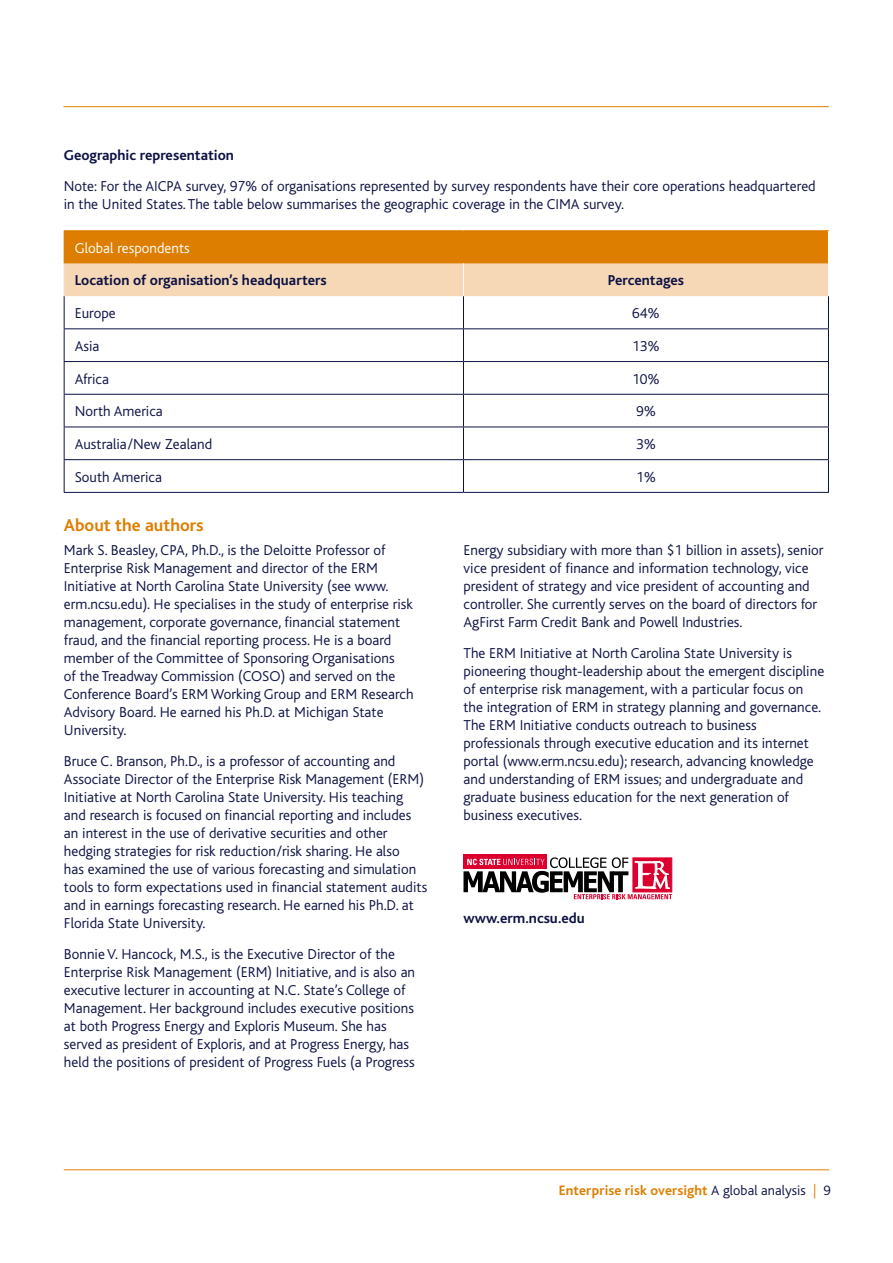
<style>
.page{position:relative;width:893px;height:1263px;background:#fff}
.page>*{position:absolute;margin:0;border:0;box-sizing:border-box;transform-origin:0 0}
.t1{font:700 18px "Bliss";color:#de7e00}
.t2{font:300 15px/18px "Bliss";color:#0c1143}
.t3{font:700 15px "Bliss";color:#0c1143}
.t4{font:300 15px "Bliss";color:#fff}
.t5{font:700 14.25px "Bliss";letter-spacing:.01em;color:#de7e00}
.s1{font-weight:300;color:#0c1143}
.s2{font-weight:300}
</style>
<div class="page">
<hr style="left:64px;top:1169px;width:765px;height:1px;background:#de7e00">
<hr style="left:63px;top:106px;width:766px;height:1px;background:#de7e00">
<div style="left:64px;top:231px;width:764px;height:32px;background:#de7e00"></div>
<div style="left:65px;top:263px;width:763px;height:33px;background:#f7d8b6"></div>
<hr style="left:64px;top:296px;width:1px;height:32px;background:#0c1143">
<hr style="left:463px;top:296px;width:1px;height:32px;background:#0c1143">
<hr style="left:828px;top:296px;width:1px;height:32px;background:#0c1143">
<hr style="left:64px;top:328px;width:399px;height:1px;background:#0c1143">
<hr style="left:64px;top:329px;width:1px;height:32px;background:#0c1143">
<hr style="left:463px;top:328px;width:366px;height:1px;background:#0c1143">
<hr style="left:463px;top:329px;width:1px;height:32px;background:#0c1143">
<hr style="left:828px;top:329px;width:1px;height:32px;background:#0c1143">
<hr style="left:64px;top:361px;width:399px;height:1px;background:#0c1143">
<hr style="left:64px;top:362px;width:1px;height:32px;background:#0c1143">
<hr style="left:463px;top:361px;width:366px;height:1px;background:#0c1143">
<hr style="left:463px;top:362px;width:1px;height:32px;background:#0c1143">
<hr style="left:828px;top:362px;width:1px;height:32px;background:#0c1143">
<hr style="left:64px;top:394px;width:399px;height:1px;background:#0c1143">
<hr style="left:64px;top:395px;width:1px;height:32px;background:#0c1143">
<hr style="left:463px;top:394px;width:366px;height:1px;background:#0c1143">
<hr style="left:463px;top:395px;width:1px;height:32px;background:#0c1143">
<hr style="left:828px;top:395px;width:1px;height:32px;background:#0c1143">
<hr style="left:64px;top:427px;width:399px;height:1px;background:#0c1143">
<hr style="left:64px;top:427px;width:1px;height:32px;background:#0c1143">
<hr style="left:463px;top:427px;width:366px;height:1px;background:#0c1143">
<hr style="left:463px;top:427px;width:1px;height:32px;background:#0c1143">
<hr style="left:828px;top:427px;width:1px;height:32px;background:#0c1143">
<hr style="left:64px;top:459px;width:399px;height:1px;background:#0c1143">
<hr style="left:64px;top:460px;width:1px;height:32px;background:#0c1143">
<hr style="left:463px;top:459px;width:366px;height:1px;background:#0c1143">
<hr style="left:463px;top:460px;width:1px;height:32px;background:#0c1143">
<hr style="left:828px;top:460px;width:1px;height:32px;background:#0c1143">
<hr style="left:64px;top:492px;width:399px;height:1px;background:#0c1143">
<hr style="left:463px;top:492px;width:366px;height:1px;background:#0c1143">
<hr style="left:64px;top:230px;width:399px;height:1px;background:#de7e00">
<hr style="left:463px;top:230px;width:366px;height:1px;background:#de7e00">
<hr style="left:463px;top:263px;width:1px;height:33px;background:#fff">
<hr style="left:64px;top:263px;width:1px;height:33px;background:#f7d8b6">
<div style="left:463px;top:855px;width:84px;height:14px;background:#dc002e"></div>
<svg style="left:463px;top:857px;width:209px;height:42px"></svg>
<p class="t3" style="left:64px;top:148px;width:172px">Geographic representation</p>
<p class="t2" style="left:64px;top:177px;width:753px">Note: For the AICPA survey, 97% of organisations represented by survey respondents have their core operations headquartered in the United States. The table below summarises the geographic coverage in the CIMA survey.</p>
<p class="t4" style="left:75px;top:240px;width:116px">Global respondents</p>
<p class="t3" style="left:75px;top:273px;width:253px">Location of organisation’s headquarters</p>
<p class="t3" style="left:608px;top:273px;width:78px">Percentages</p>
<p class="t2" style="left:75px;top:305px;width:43px">Europe</p>
<p class="t2" style="left:632px;top:305px;width:29px">64%</p>
<p class="t2" style="left:75px;top:337px;width:26px">Asia</p>
<p class="t2" style="left:632px;top:337px;width:29px">13%</p>
<p class="t2" style="left:75px;top:370px;width:36px">Africa</p>
<p class="t2" style="left:632px;top:370px;width:29px">10%</p>
<p class="t2" style="left:75px;top:403px;width:90px">North America</p>
<p class="t2" style="left:636px;top:403px;width:21px">9%</p>
<p class="t2" style="left:75px;top:435px;width:139px">Australia/New Zealand</p>
<p class="t2" style="left:636px;top:435px;width:21px">3%</p>
<p class="t2" style="left:75px;top:468px;width:89px">South America</p>
<p class="t2" style="left:636px;top:468px;width:21px">1%</p>
<p class="t1" style="left:64px;top:515px;width:142px">About the authors</p>
<p class="t2" style="left:64px;top:541px;width:351px">Mark S. Beasley, CPA, Ph.D., is the Deloitte Professor of Enterprise Risk Management and director of the ERM Initiative at North Carolina State University (see www. erm.ncsu.edu). He specialises in the study of enterprise risk management, corporate governance, financial statement fraud, and the financial reporting process. He is a board member of the Committee of Sponsoring Organisations<br>of the Treadway Commission (COSO) and served on the Conference Board’s ERM Working Group and ERM Research Advisory Board. He earned his Ph.D. at Michigan State University.</p>
<p class="t2" style="left:64px;top:752px;width:365px">Bruce C. Branson, Ph.D., is a professor of accounting and Associate Director of the Enterprise Risk Management (ERM)<br>Initiative at North Carolina State University. His teaching and research is focused on financial reporting and includes an interest in the use of derivative securities and other hedging strategies for risk reduction/risk sharing. He also<br>has examined the use of various forecasting and simulation tools to form expectations used in financial statement audits and in earnings forecasting research. He earned his Ph.D. at Florida State University.</p>
<p class="t2" style="left:64px;top:945px;width:353px">Bonnie V. Hancock, M.S., is the Executive Director of the Enterprise Risk Management (ERM) Initiative, and is also an executive lecturer in accounting at N.C. State’s College of Management. Her background includes executive positions at both Progress Energy and Exploris Museum. She has served as president of Exploris, and at Progress Energy, has held the positions of president of Progress Fuels (a Progress</p>
<p class="t2" style="left:463px;top:541px;width:361px">Energy subsidiary with more than $1 billion in assets), senior vice president of finance and information technology, vice president of strategy and vice president of accounting and controller. She currently serves on the board of directors for AgFirst Farm Credit Bank and Powell Industries.</p>
<p class="t2" style="left:463px;top:644px;width:362px">The ERM Initiative at North Carolina State University is pioneering thought-leadership about the emergent discipline of enterprise risk management, with a particular focus on the integration of ERM in strategy planning and governance.<br>The ERM Initiative conducts outreach to business professionals through executive education and its internet portal (www.erm.ncsu.edu); research, advancing knowledge and understanding of ERM issues; and undergraduate and graduate business education for the next generation of business executives.</p>
<p class="t3" style="left:463px;top:910px;width:123px">www.erm.ncsu.edu</p>
<p class="t5" style="left:559px;top:1183px;width:274px">Enterprise risk oversight <span class="s1">A global analysis</span> <span class="s2">|</span> <span class="s1">9</span></p>
</div>
